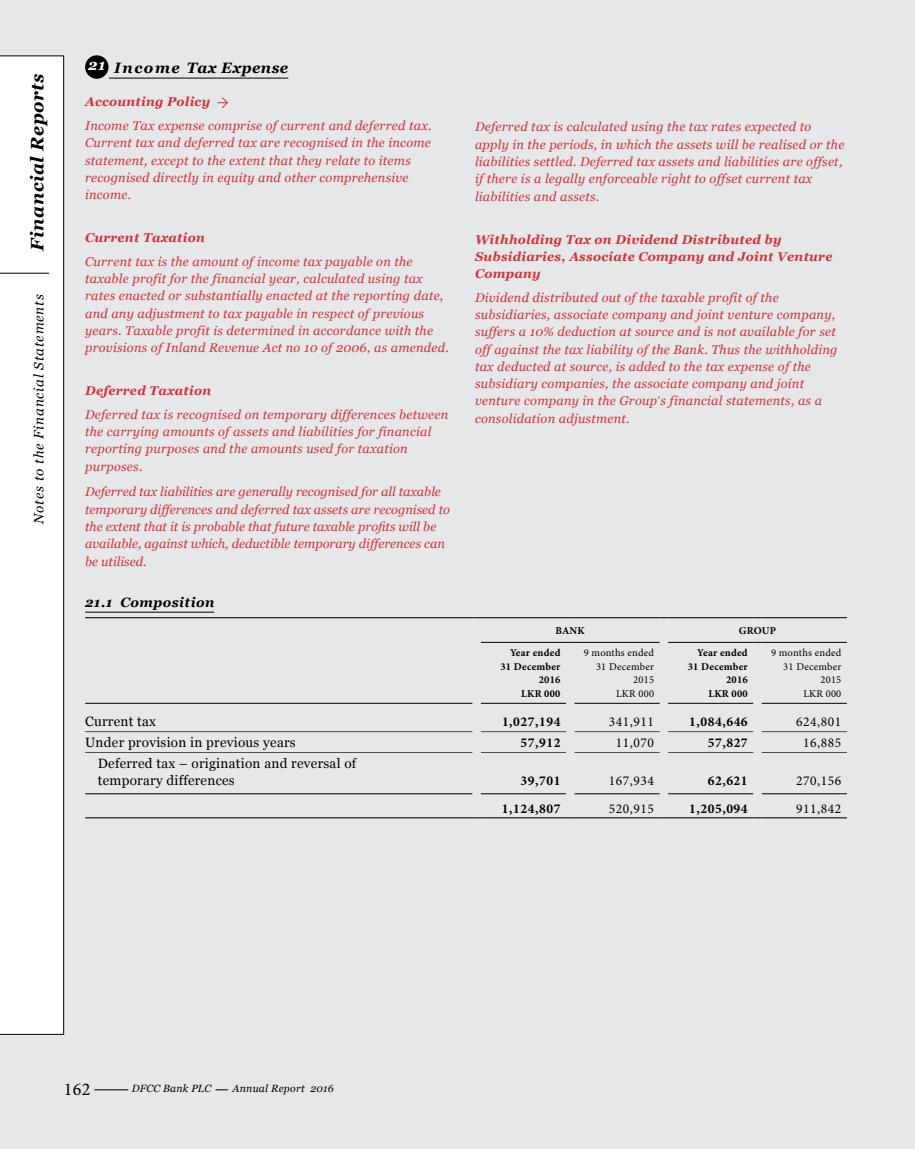
<style>
.page{position:relative;width:915px;height:1149px;background:#fff}
.page>*{position:absolute;margin:0;border:0;box-sizing:border-box;transform-origin:0 0}
.t1{font:italic 700 18px "Georgia";letter-spacing:.03em;color:#000}
.t2{font:18px "Minion Pro";color:#000}
.t3{font:italic 700 15px "Georgia";letter-spacing:.03em;color:#000}
.t4{font:13.5px/17.2px "Georgia";letter-spacing:.02em;color:#000}
.t5{font:700 13.5px "Minion Pro";letter-spacing:.04em;color:#000}
.t6{font:13.5px "Minion Pro";letter-spacing:.04em;color:#000}
.t7{font:italic 13.5px "Georgia";letter-spacing:.06em;color:#000}
.t8{font:italic 700 13.5px "Georgia";letter-spacing:.03em;color:#000}
.t9{font:italic 12.75px/17.2px "Georgia";letter-spacing:.02em;color:#d13239}
.t10{font:italic 12.75px/17.2px "Georgia";color:#d13239}
.t11{font:italic 700 12.75px/17.2px "Georgia";letter-spacing:.02em;color:#d13239}
.t12{font:700 10.5px/13.5px "Minion Pro";letter-spacing:.02em;color:#000;text-align:right}
.t13{font:10.5px/13.5px "Minion Pro";letter-spacing:.02em;color:#000;text-align:right}
.t14{font:italic 10.5px "Georgia";letter-spacing:.02em;color:#000}
.s1{font-family:"Titillium";font-style:normal}
</style>
<div class="page">
<div style="left:0;top:0;width:914px;height:1148px;background:#e6e7e8"></div>
<div style="left:0;top:56px;width:64px;height:978px;background:#fff"></div>
<hr style="left:0;top:273px;width:49px;height:1px;background:#000">
<hr style="left:94px;top:1089px;width:34px;height:1px;background:#000">
<svg style="left:215px;top:1089px;width:13px;height:1px"></svg>
<hr style="left:109px;top:78px;width:179px;height:1px;background:#000">
<hr style="left:85px;top:611px;width:129px;height:1px;background:#000">
<div style="left:85px;top:55px;width:23px;height:24px;background:#000;border-radius:50%"></div>
<svg style="left:217px;top:97px;width:11px;height:11px"></svg>
<hr style="left:480px;top:731px;width:86px;height:1px;background:#4d4d4f">
<hr style="left:574px;top:731px;width:85px;height:1px;background:#4d4d4f">
<hr style="left:668px;top:731px;width:85px;height:1px;background:#4d4d4f">
<hr style="left:761px;top:731px;width:85px;height:1px;background:#4d4d4f">
<hr style="left:85px;top:752px;width:387px;height:1px;background:#4d4d4f">
<hr style="left:480px;top:752px;width:86px;height:1px;background:#4d4d4f">
<hr style="left:574px;top:752px;width:85px;height:1px;background:#4d4d4f">
<hr style="left:668px;top:752px;width:85px;height:1px;background:#4d4d4f">
<hr style="left:761px;top:752px;width:85px;height:1px;background:#4d4d4f">
<hr style="left:480px;top:793px;width:86px;height:1px;background:#000">
<hr style="left:574px;top:793px;width:85px;height:1px;background:#000">
<hr style="left:668px;top:793px;width:85px;height:1px;background:#000">
<hr style="left:761px;top:793px;width:85px;height:1px;background:#000">
<hr style="left:85px;top:793px;width:387px;height:1px;background:#000">
<hr style="left:85px;top:731px;width:387px;height:1px;background:#4d4d4f">
<hr style="left:85px;top:817px;width:387px;height:1px;background:#000">
<hr style="left:480px;top:817px;width:86px;height:1px;background:#000">
<hr style="left:574px;top:817px;width:85px;height:1px;background:#000">
<hr style="left:668px;top:817px;width:85px;height:1px;background:#000">
<hr style="left:761px;top:817px;width:85px;height:1px;background:#000">
<hr style="left:85px;top:702px;width:387px;height:1px;background:#000">
<hr style="left:480px;top:702px;width:86px;height:1px;background:#000">
<hr style="left:574px;top:702px;width:85px;height:1px;background:#000">
<hr style="left:668px;top:702px;width:85px;height:1px;background:#000">
<hr style="left:761px;top:702px;width:85px;height:1px;background:#000">
<hr style="left:85px;top:617px;width:387px;height:1px;background:#000">
<hr style="left:480px;top:617px;width:86px;height:1px;background:#000">
<hr style="left:574px;top:617px;width:85px;height:1px;background:#000">
<hr style="left:668px;top:617px;width:85px;height:1px;background:#000">
<hr style="left:761px;top:617px;width:85px;height:1px;background:#000">
<hr style="left:480px;top:642px;width:86px;height:1px;background:#000">
<hr style="left:574px;top:642px;width:85px;height:1px;background:#000">
<hr style="left:668px;top:642px;width:85px;height:1px;background:#000">
<hr style="left:761px;top:642px;width:85px;height:1px;background:#000">
<h1 class="t1" style="left:26px;top:250px;width:179px;rotate:-90deg">Financial Reports</h1>
<p class="t7" style="left:30px;top:523px;width:231px;rotate:-90deg">Notes to the Financial Statements</p>
<p class="t3" style="left:88px;top:58px;width:201px"><sup>21</sup> Income Tax Expense</p>
<p class="t11" style="left:85px;top:93px;width:127px">Accounting Policy</p>
<p class="t9" style="left:85px;top:117px;width:348px">Income Tax expense comprise of current and deferred tax.<br>Current tax and deferred tax are recognised in the income statement, except to the extent that they relate to items recognised directly in equity and other comprehensive income.</p>
<p class="t11" style="left:85px;top:229px;width:121px">Current Taxation</p>
<p class="t9" style="left:85px;top:253px;width:365px">Current tax is the amount of income tax payable on the taxable profit for the financial year, calculated using tax rates enacted or substantially enacted at the reporting date, and any adjustment to tax payable in respect of previous years. Taxable profit is determined in accordance with the provisions of Inland Revenue Act no 10 of 2006, as amended.</p>
<p class="t11" style="left:85px;top:382px;width:128px">Deferred Taxation</p>
<p class="t9" style="left:85px;top:406px;width:364px">Deferred tax is recognised on temporary differences between the carrying amounts of assets and liabilities for financial reporting purposes and the amounts used for taxation purposes.</p>
<p class="t10" style="left:85px;top:483px;width:366px">Deferred tax liabilities are generally recognised for all taxable temporary differences and deferred tax assets are recognised to the extent that it is probable that future taxable profits will be available, against which, deductible temporary differences can be utilised.</p>
<p class="t8" style="left:85px;top:593px;width:131px">21.1 Composition</p>
<p class="t9" style="left:475px;top:118px;width:371px">Deferred tax is calculated using the tax rates expected to apply in the periods, in which the assets will be realised or the liabilities settled. Deferred tax assets and liabilities are offset, if there is a legally enforceable right to offset current tax liabilities and assets.</p>
<p class="t11" style="left:475px;top:230px;width:359px">Withholding Tax on Dividend Distributed by<br>Subsidiaries, Associate Company and Joint Venture<br>Company</p>
<p class="t9" style="left:475px;top:289px;width:364px">Dividend distributed out of the taxable profit of the subsidiaries, associate company and joint venture company, suffers a 10% deduction at source and is not available for set off against the tax liability of the Bank. Thus the withholding tax deducted at source, is added to the tax expense of the subsidiary companies, the associate company and joint venture company in the Group<span class="s1">‘</span>s financial statements, as a consolidation adjustment.</p>
<p class="t12" style="left:555px;top:623px;width:31px">BANK</p>
<p class="t12" style="left:738px;top:623px;width:39px">GROUP</p>
<p class="t12" style="left:500px;top:646px;width:61px">Year ended<br>31 December<br>2016<br>LKR 000</p>
<p class="t13" style="left:583px;top:646px;width:72px">9 months ended<br>31 December<br>2015<br>LKR 000</p>
<p class="t12" style="left:687px;top:646px;width:61px">Year ended<br>31 December<br>2016<br>LKR 000</p>
<p class="t13" style="left:770px;top:646px;width:72px">9 months ended<br>31 December<br>2015<br>LKR 000</p>
<p class="t4" style="left:85px;top:713px;width:72px">Current tax</p>
<p class="t5" style="left:502px;top:712px;width:60px">1,027,194</p>
<p class="t6" style="left:608px;top:712px;width:47px">341,911</p>
<p class="t5" style="left:689px;top:712px;width:60px">1,084,646</p>
<p class="t6" style="left:795px;top:712px;width:47px">624,801</p>
<p class="t4" style="left:85px;top:734px;width:212px">Under provision in previous years</p>
<p class="t5" style="left:520px;top:733px;width:41px">57,912</p>
<p class="t6" style="left:615px;top:733px;width:40px">11,070</p>
<p class="t5" style="left:707px;top:733px;width:41px">57,827</p>
<p class="t6" style="left:802px;top:733px;width:40px">16,885</p>
<p class="t4" style="left:98px;top:754px;width:260px">Deferred tax – origination and reversal of temporary differences</p>
<p class="t5" style="left:520px;top:771px;width:41px">39,701</p>
<p class="t6" style="left:608px;top:771px;width:47px">167,934</p>
<p class="t5" style="left:707px;top:771px;width:41px">62,621</p>
<p class="t6" style="left:795px;top:771px;width:47px">270,156</p>
<p class="t5" style="left:502px;top:798px;width:60px">1,124,807</p>
<p class="t6" style="left:608px;top:798px;width:47px">520,915</p>
<p class="t5" style="left:689px;top:798px;width:60px">1,205,094</p>
<p class="t6" style="left:795px;top:798px;width:47px">911,842</p>
<h1 class="t2" style="left:64px;top:1076px;width:28px">162</h1>
<p class="t14" style="left:132px;top:1081px;width:81px">DFCC Bank PLC</p>
<p class="t14" style="left:232px;top:1081px;width:103px">Annual Report 2016</p>
</div>
